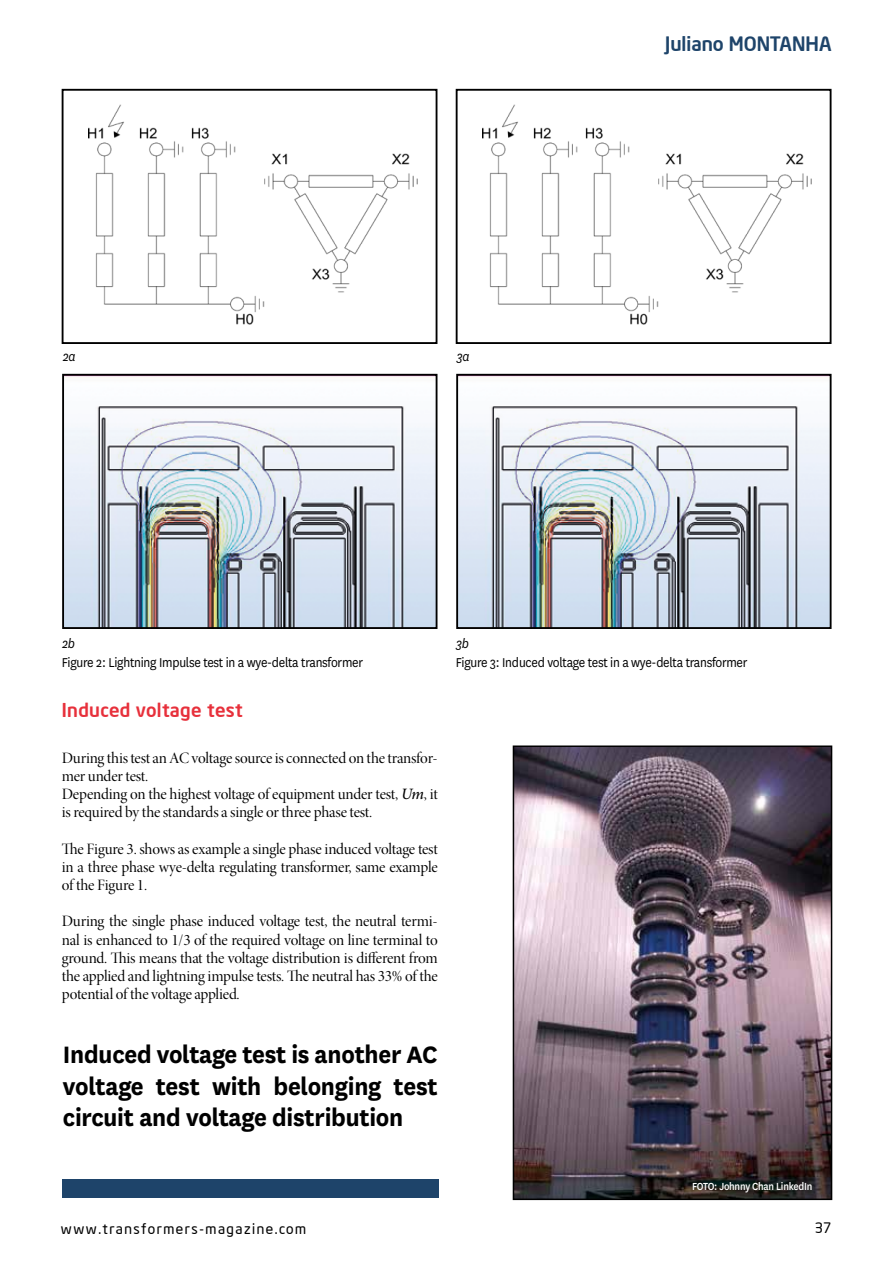
<style>
.page{position:relative;width:893px;height:1263px;background:#fff}
.page>*{position:absolute;margin:0;border:0;box-sizing:border-box;transform-origin:0 0}
.t1{font:700 27.75px/31.5px "National";letter-spacing:-.01em;color:#000;text-align:justify;scale:.95 1}
.t2{font:500 19.5px "Neo Sans Intel";color:#1e446a}
.t3{font:500 18.75px "Neo Sans Intel";letter-spacing:.02em;color:#e7303b}
.t4{font:15.9px/18.1px "Minion Pro Disp";letter-spacing:-.015em;color:#000;text-align:justify}
.t5{font:15px "National";letter-spacing:-.02em;color:#000;scale:.91 1}
.t6{font:italic 15px "National";letter-spacing:-.03em;color:#000;scale:.91 1}
.t7{font:14.25px "Neo Sans Intel";letter-spacing:.11em;color:#000}
.t8{font:500 12px "National";letter-spacing:-.02em;color:#fff;scale:.9 1}
.s1{font-family:"Minion Pro";font-weight:500;font-style:italic}
</style>
<div class="page">
<img style="left:65px;top:406px;width:369px;height:220px">
<div style="left:62px;top:374px;width:375px;height:255px;border:2px solid #000"></div>
<img style="left:459px;top:406px;width:369px;height:220px">
<div style="left:456px;top:374px;width:375px;height:255px;border:2px solid #000"></div>
<img style="left:89px;top:104px;width:328px;height:220px">
<div style="left:62px;top:89px;width:375px;height:255px;border:2px solid #000"></div>
<img style="left:483px;top:104px;width:328px;height:220px">
<div style="left:456px;top:89px;width:375px;height:255px;border:2px solid #000"></div>
<div style="left:63px;top:1180px;width:376px;height:18px;background:#1e446a"></div>
<img style="left:516px;top:748px;width:313px;height:449px">
<div style="left:513px;top:745px;width:319px;height:455px;border:2px solid #000"></div>
<p class="t6" style="left:63px;top:347px;width:16px">2a</p>
<p class="t6" style="left:457px;top:347px;width:16px">3a</p>
<p class="t6" style="left:62px;top:634px;width:16px">2b</p>
<p class="t6" style="left:456px;top:634px;width:15px">3b</p>
<p class="t2" style="left:665px;top:32px;width:168px">Juliano MONTANHA</p>
<p class="t5" style="left:62px;top:653px;width:333px">Figure 2: Lightning Impulse test in a wye-delta transformer</p>
<p class="t5" style="left:456px;top:653px;width:322px">Figure 3: Induced voltage test in a wye-delta transformer</p>
<p class="t3" style="left:62px;top:699px;width:182px">Induced voltage test</p>
<p class="t4" style="left:62px;top:749px;width:378px;text-align:left">During this test an AC voltage source is connected on the transfor&shy;mer under test.<br>Depending on the highest voltage of equipment under test, <span class="s1">Um</span>, it is required by the standards a single or three phase test.</p>
<p class="t4" style="left:62px;top:840px;width:378px">The Figure 3. shows as example a single phase induced voltage test in a three phase wye-delta regulating transformer, same example of the Figure 1.</p>
<p class="t4" style="left:62px;top:912px;width:378px">During the single phase induced voltage test, the neutral termi&shy;nal is enhanced to 1/3 of the required voltage on line terminal to ground. This means that the voltage distribution is different from the applied and lightning impulse tests. The neutral has 33% of the potential of the voltage applied.</p>
<h1 class="t1" style="left:63px;top:1037px;width:396px">Induced voltage test is another AC voltage test with belonging test circuit and voltage distribution</h1>
<p class="t8" style="left:692px;top:1178px;width:135px">FOTO: Johnny Chan LinkedIn</p>
<p class="t7" style="left:61px;top:1220px;width:247px">www.transformers-magazine.com</p>
<p class="t7" style="left:815px;top:1219px;width:18px">37</p>
</div>
